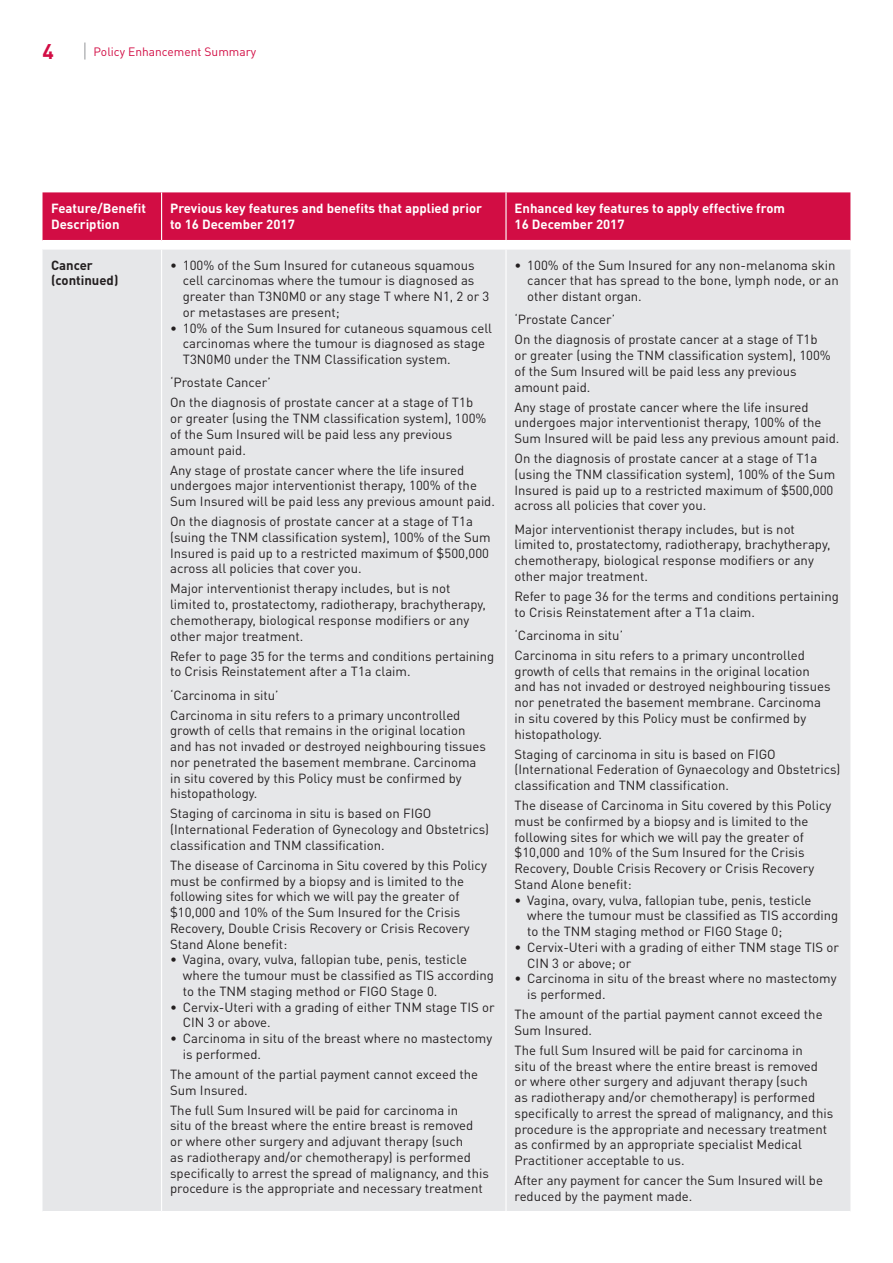
<style>
.page{position:relative;width:893px;height:1263px;background:#fff}
.page>*{position:absolute;margin:0;border:0;box-sizing:border-box;transform-origin:0 0}
.t1{font:700 21px "DINOT";color:#d20d44}
.t2{font:13.2px/15.8px "DINOT";color:#231f20}
.t3{font:700 13.2px/15.8px "DINOT";color:#fff}
.t4{font:700 13.2px/15.8px "DINOT";color:#231f20}
.t5{font:12px "DINOT";color:#d20d44}
</style>
<div class="page">
<svg style="left:85px;top:43px;width:1px;height:17px"></svg>
<div style="left:43px;top:192px;width:807px;height:48px;background:#d20d44"></div>
<div style="left:43px;top:250px;width:807px;height:961px;background:#e6e7e9"></div>
<hr style="left:161px;top:250px;width:1px;height:961px;background:#fff">
<hr style="left:505px;top:250px;width:2px;height:961px;background:#fff">
<hr style="left:161px;top:192px;width:1px;height:48px;background:#fff">
<hr style="left:505px;top:192px;width:2px;height:48px;background:#fff">
<h1 class="t1" style="left:43px;top:37px;width:13px">4</h1>
<p class="t5" style="left:94px;top:44px;width:164px">Policy Enhancement Summary</p>
<p class="t3" style="left:51px;top:200px;width:97px">Feature/Benefit<br>Description</p>
<p class="t3" style="left:170px;top:200px;width:314px">Previous key features and benefits that applied prior to 16 December 2017</p>
<p class="t3" style="left:514px;top:200px;width:272px">Enhanced key features to apply effective from<br>16 December 2017</p>
<p class="t4" style="left:51px;top:257px;width:69px">Cancer (continued)</p>
<p class="t2" style="left:183px;top:257px;width:308px;text-indent:-13px">• 100% of the Sum Insured for cutaneous squamous cell carcinomas where the tumour is diagnosed as greater than T3N0M0 or any stage T where N1, 2 or 3 or metastases are present;</p>
<p class="t2" style="left:183px;top:320px;width:311px;text-indent:-13px">• 10% of the Sum Insured for cutaneous squamous cell carcinomas where the tumour is diagnosed as stage<br>T3N0M0 under the TNM Classification system.</p>
<p class="t2" style="left:170px;top:372px;width:305px;line-height:20px">‘Prostate Cancer’<br>On the diagnosis of prostate cancer at a stage of T1b</p>
<p class="t2" style="left:170px;top:410px;width:318px">or greater (using the TNM classification system), 100% of the Sum Insured will be paid less any previous amount paid.</p>
<p class="t2" style="left:170px;top:462px;width:326px">Any stage of prostate cancer where the life insured undergoes major interventionist therapy, 100% of the<br>Sum Insured will be paid less any previous amount paid.</p>
<p class="t2" style="left:170px;top:513px;width:322px">On the diagnosis of prostate cancer at a stage of T1a (suing the TNM classification system), 100% of the Sum Insured is paid up to a restricted maximum of $500,000 across all policies that cover you.</p>
<p class="t2" style="left:170px;top:581px;width:317px">Major interventionist therapy includes, but is not limited to, prostatectomy, radiotherapy, brachytherapy, chemotherapy, biological response modifiers or any other major treatment.</p>
<p class="t2" style="left:170px;top:648px;width:326px">Refer to page 35 for the terms and conditions pertaining to Crisis Reinstatement after a T1a claim.</p>
<p class="t2" style="left:170px;top:685px;width:292px;line-height:20px">‘Carcinoma in situ’<br>Carcinoma in situ refers to a primary uncontrolled</p>
<p class="t2" style="left:170px;top:722px;width:317px">growth of cells that remains in the original location and has not invaded or destroyed neighbouring tissues nor penetrated the basement membrane. Carcinoma in situ covered by this Policy must be confirmed by histopathology.</p>
<p class="t2" style="left:170px;top:805px;width:320px">Staging of carcinoma in situ is based on FIGO (International Federation of Gynecology and Obstetrics) classification and TNM classification.</p>
<p class="t2" style="left:170px;top:857px;width:318px">The disease of Carcinoma in Situ covered by this Policy must be confirmed by a biopsy and is limited to the following sites for which we will pay the greater of $10,000 and 10% of the Sum Insured for the Crisis Recovery, Double Crisis Recovery or Crisis Recovery Stand Alone benefit:</p>
<p class="t2" style="left:183px;top:951px;width:313px;text-indent:-13px">• Vagina, ovary, vulva, fallopian tube, penis, testicle where the tumour must be classified as TIS according to the TNM staging method or FIGO Stage 0.</p>
<p class="t2" style="left:183px;top:999px;width:313px;text-indent:-13px">• Cervix-Uteri with a grading of either TNM stage TIS or<br>CIN 3 or above.</p>
<p class="t2" style="left:183px;top:1030px;width:311px;text-indent:-13px">• Carcinoma in situ of the breast where no mastectomy is performed.</p>
<p class="t2" style="left:170px;top:1066px;width:310px">The amount of the partial payment cannot exceed the<br>Sum Insured.</p>
<p class="t2" style="left:170px;top:1102px;width:320px">The full Sum Insured will be paid for carcinoma in<br>situ of the breast where the entire breast is removed or where other surgery and adjuvant therapy (such<br>as radiotherapy and/or chemotherapy) is performed specifically to arrest the spread of malignancy, and this procedure is the appropriate and necessary treatment</p>
<p class="t2" style="left:527px;top:257px;width:313px;text-indent:-13px">• 100% of the Sum Insured for any non-melanoma skin cancer that has spread to the bone, lymph node, or an other distant organ.</p>
<p class="t2" style="left:514px;top:309px;width:305px;line-height:20px">‘Prostate Cancer’<br>On the diagnosis of prostate cancer at a stage of T1b</p>
<p class="t2" style="left:514px;top:347px;width:318px">or greater (using the TNM classification system), 100% of the Sum Insured will be paid less any previous amount paid.</p>
<p class="t2" style="left:514px;top:399px;width:326px">Any stage of prostate cancer where the life insured undergoes major interventionist therapy, 100% of the<br>Sum Insured will be paid less any previous amount paid.</p>
<p class="t2" style="left:514px;top:450px;width:322px">On the diagnosis of prostate cancer at a stage of T1a (using the TNM classification system), 100% of the Sum Insured is paid up to a restricted maximum of $500,000 across all policies that cover you.</p>
<p class="t2" style="left:514px;top:521px;width:317px">Major interventionist therapy includes, but is not limited to, prostatectomy, radiotherapy, brachytherapy, chemotherapy, biological response modifiers or any other major treatment.</p>
<p class="t2" style="left:514px;top:588px;width:326px">Refer to page 36 for the terms and conditions pertaining to Crisis Reinstatement after a T1a claim.</p>
<p class="t2" style="left:514px;top:625px;width:292px;line-height:20px">‘Carcinoma in situ’<br>Carcinoma in situ refers to a primary uncontrolled</p>
<p class="t2" style="left:514px;top:663px;width:317px">growth of cells that remains in the original location and has not invaded or destroyed neighbouring tissues nor penetrated the basement membrane. Carcinoma in situ covered by this Policy must be confirmed by histopathology.</p>
<p class="t2" style="left:514px;top:746px;width:327px">Staging of carcinoma in situ is based on FIGO (International Federation of Gynaecology and Obstetrics) classification and TNM classification.</p>
<p class="t2" style="left:514px;top:797px;width:318px">The disease of Carcinoma in Situ covered by this Policy must be confirmed by a biopsy and is limited to the following sites for which we will pay the greater of $10,000 and 10% of the Sum Insured for the Crisis Recovery, Double Crisis Recovery or Crisis Recovery Stand Alone benefit:</p>
<p class="t2" style="left:527px;top:892px;width:313px;text-indent:-13px">• Vagina, ovary, vulva, fallopian tube, penis, testicle where the tumour must be classified as TIS according to the TNM staging method or FIGO Stage 0;</p>
<p class="t2" style="left:527px;top:939px;width:313px;text-indent:-13px">• Cervix-Uteri with a grading of either TNM stage TIS or<br>CIN 3 or above; or</p>
<p class="t2" style="left:527px;top:970px;width:311px;text-indent:-13px">• Carcinoma in situ of the breast where no mastectomy is performed.</p>
<p class="t2" style="left:514px;top:1006px;width:310px">The amount of the partial payment cannot exceed the<br>Sum Insured.</p>
<p class="t2" style="left:514px;top:1042px;width:320px">The full Sum Insured will be paid for carcinoma in<br>situ of the breast where the entire breast is removed or where other surgery and adjuvant therapy (such<br>as radiotherapy and/or chemotherapy) is performed specifically to arrest the spread of malignancy, and this procedure is the appropriate and necessary treatment as confirmed by an appropriate specialist Medical Practitioner acceptable to us.</p>
<p class="t2" style="left:514px;top:1172px;width:310px">After any payment for cancer the Sum Insured will be reduced by the payment made.</p>
</div>
